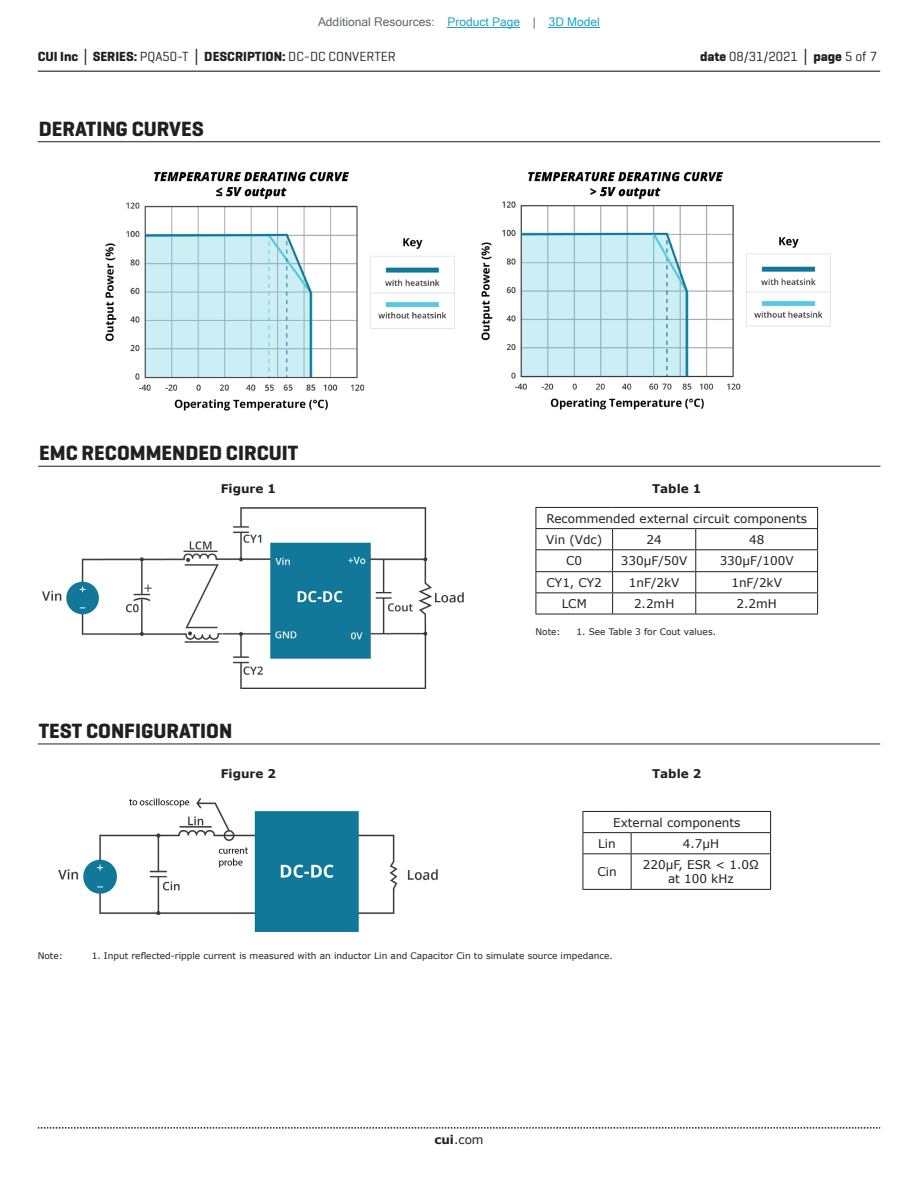
<style>
.page{position:relative;width:918px;height:1188px;background:#fff}
.page>*{position:absolute;margin:0;border:0;box-sizing:border-box;transform-origin:0 0}
.t1{font:700 21px "Geogrotesque";color:#231f20}
.t2{font:700 13.5px "Geogrotesque";color:#231f20}
.t3{font:13.5px "Geogrotesque";color:#231f20}
.t4{font:12px/21.1px "Verdana";color:#231f20}
.t5{font:12px "Microsoft Sans Serif";color:#63676b}
.t6{font:700 12px "Verdana";color:#231f20}
.t7{font:9px "Verdana";color:#231f20}
.s1{color:#23a4c6}
.s2{font-family:"Verdana"}
.s3{font-weight:400}
.s4{font-weight:700}
.s5{font-family:"Verdana";font-weight:700}
</style>
<div class="page">
<hr style="left:38px;top:71px;width:842px;height:1px;background:#231f20">
<svg style="left:38px;top:1127px;width:842px;height:2px"></svg>
<hr style="left:536px;top:507px;width:77px;height:1px;background:#231f20">
<hr style="left:613px;top:507px;width:83px;height:1px;background:#231f20">
<hr style="left:696px;top:507px;width:122px;height:1px;background:#231f20">
<hr style="left:536px;top:528px;width:77px;height:1px;background:#231f20">
<hr style="left:613px;top:528px;width:83px;height:1px;background:#231f20">
<hr style="left:696px;top:528px;width:122px;height:1px;background:#231f20">
<hr style="left:536px;top:549px;width:77px;height:1px;background:#231f20">
<hr style="left:613px;top:549px;width:83px;height:1px;background:#231f20">
<hr style="left:696px;top:549px;width:122px;height:1px;background:#231f20">
<hr style="left:536px;top:571px;width:77px;height:1px;background:#231f20">
<hr style="left:613px;top:571px;width:83px;height:1px;background:#231f20">
<hr style="left:696px;top:571px;width:122px;height:1px;background:#231f20">
<hr style="left:536px;top:592px;width:77px;height:1px;background:#231f20">
<svg style="left:536px;top:508px;width:1px;height:106px"></svg>
<hr style="left:613px;top:592px;width:83px;height:1px;background:#231f20">
<svg style="left:612px;top:529px;width:1px;height:85px"></svg>
<hr style="left:696px;top:592px;width:122px;height:1px;background:#231f20">
<svg style="left:695px;top:529px;width:1px;height:85px"></svg>
<svg style="left:817px;top:508px;width:1px;height:106px"></svg>
<hr style="left:536px;top:614px;width:77px;height:1px;background:#231f20">
<hr style="left:613px;top:614px;width:83px;height:1px;background:#231f20">
<hr style="left:696px;top:614px;width:122px;height:1px;background:#231f20">
<hr style="left:38px;top:466px;width:843px;height:1px;background:#231f20">
<hr style="left:38px;top:141px;width:842px;height:1px;background:#231f20">
<hr style="left:38px;top:744px;width:842px;height:1px;background:#231f20">
<hr style="left:583px;top:811px;width:48px;height:1px;background:#231f20">
<hr style="left:631px;top:811px;width:140px;height:1px;background:#231f20">
<hr style="left:583px;top:832px;width:48px;height:1px;background:#231f20">
<svg style="left:583px;top:812px;width:1px;height:41px"></svg>
<hr style="left:631px;top:832px;width:140px;height:1px;background:#231f20">
<svg style="left:631px;top:833px;width:1px;height:20px"></svg>
<svg style="left:770px;top:812px;width:1px;height:41px"></svg>
<hr style="left:583px;top:853px;width:48px;height:1px;background:#231f20">
<hr style="left:583px;top:854px;width:1px;height:35px;background:#231f20">
<hr style="left:631px;top:853px;width:140px;height:1px;background:#231f20">
<hr style="left:631px;top:854px;width:1px;height:35px;background:#231f20">
<hr style="left:770px;top:854px;width:1px;height:35px;background:#231f20">
<hr style="left:583px;top:889px;width:48px;height:1px;background:#231f20">
<hr style="left:631px;top:889px;width:140px;height:1px;background:#231f20">
<img style="left:105px;top:171px;width:726px;height:240px">
<img style="left:43px;top:507px;width:421px;height:181px">
<img style="left:58px;top:798px;width:380px;height:134px">
<hr style="left:448px;top:27px;width:72px;height:1px;background:#23a4c6">
<hr style="left:549px;top:27px;width:51px;height:1px;background:#23a4c6">
<p class="t5" style="left:318px;top:15px;width:283px">Additional Resources: <span class="s1">Product Page</span> | <span class="s1">3D Model</span></p>
<p class="t2" style="left:38px;top:48px;width:360px">CUI Inc <span class="s2">│</span> SERIES: <span class="s3">PQA50-T</span> <span class="s2">│</span> DESCRIPTION: <span class="s3">DC-DC CONVERTER</span></p>
<p class="t3" style="left:700px;top:48px;width:179px"><span class="s4">date</span> 08/31/2021 <span class="s5">│</span> <span class="s4">page</span> 5 of 7</p>
<h1 class="t1" style="left:39px;top:116px;width:167px">DERATING CURVES</h1>
<h1 class="t1" style="left:39px;top:440px;width:261px">EMC RECOMMENDED CIRCUIT</h1>
<p class="t6" style="left:221px;top:480px;width:57px">Figure 1</p>
<p class="t6" style="left:652px;top:480px;width:51px">Table 1</p>
<p class="t4" style="left:546px;top:508px;width:262px">Recommended external circuit components<br>Vin (Vdc)</p>
<p class="t4" style="left:647px;top:529px;width:17px">24</p>
<p class="t4" style="left:749px;top:529px;width:17px">48</p>
<p class="t4" style="left:566px;top:550px;width:18px">C0</p>
<p class="t4" style="left:621px;top:550px;width:68px">330μF/50V</p>
<p class="t4" style="left:720px;top:550px;width:76px">330μF/100V</p>
<p class="t4" style="left:547px;top:572px;width:57px">CY1, CY2</p>
<p class="t4" style="left:629px;top:572px;width:52px">1nF/2kV</p>
<p class="t4" style="left:731px;top:572px;width:52px">1nF/2kV</p>
<p class="t4" style="left:562px;top:593px;width:27px">LCM</p>
<p class="t4" style="left:634px;top:593px;width:42px">2.2mH</p>
<p class="t4" style="left:737px;top:593px;width:42px">2.2mH</p>
<h1 class="t1" style="left:39px;top:718px;width:195px">TEST CONFIGURATION</h1>
<p class="t7" style="left:536px;top:626px;width:27px">Note:</p>
<p class="t7" style="left:577px;top:626px;width:141px">1. See Table 3 for Cout values.</p>
<p class="t6" style="left:221px;top:765px;width:57px">Figure 2</p>
<p class="t6" style="left:652px;top:765px;width:51px">Table 2</p>
<p class="t4" style="left:598px;top:812px;width:144px;text-indent:15px">External components<br>Lin</p>
<p class="t4" style="left:683px;top:833px;width:38px">4.7μH</p>
<p class="t4" style="left:597px;top:861px;width:21px">Cin</p>
<p class="t4" style="left:643px;top:857px;width:118px;line-height:14.4px;text-align:center">220μF, ESR &lt; 1.0Ω at 100 kHz</p>
<p class="t7" style="left:38px;top:949px;width:27px">Note:</p>
<p class="t7" style="left:92px;top:949px;width:523px">1. Input reflected-ripple current is measured with an inductor Lin and Capacitor Cin to simulate source impedance.</p>
<p class="t4" style="left:434px;top:1129px;width:51px"><span class="s4">cui</span>.com</p>
</div>
